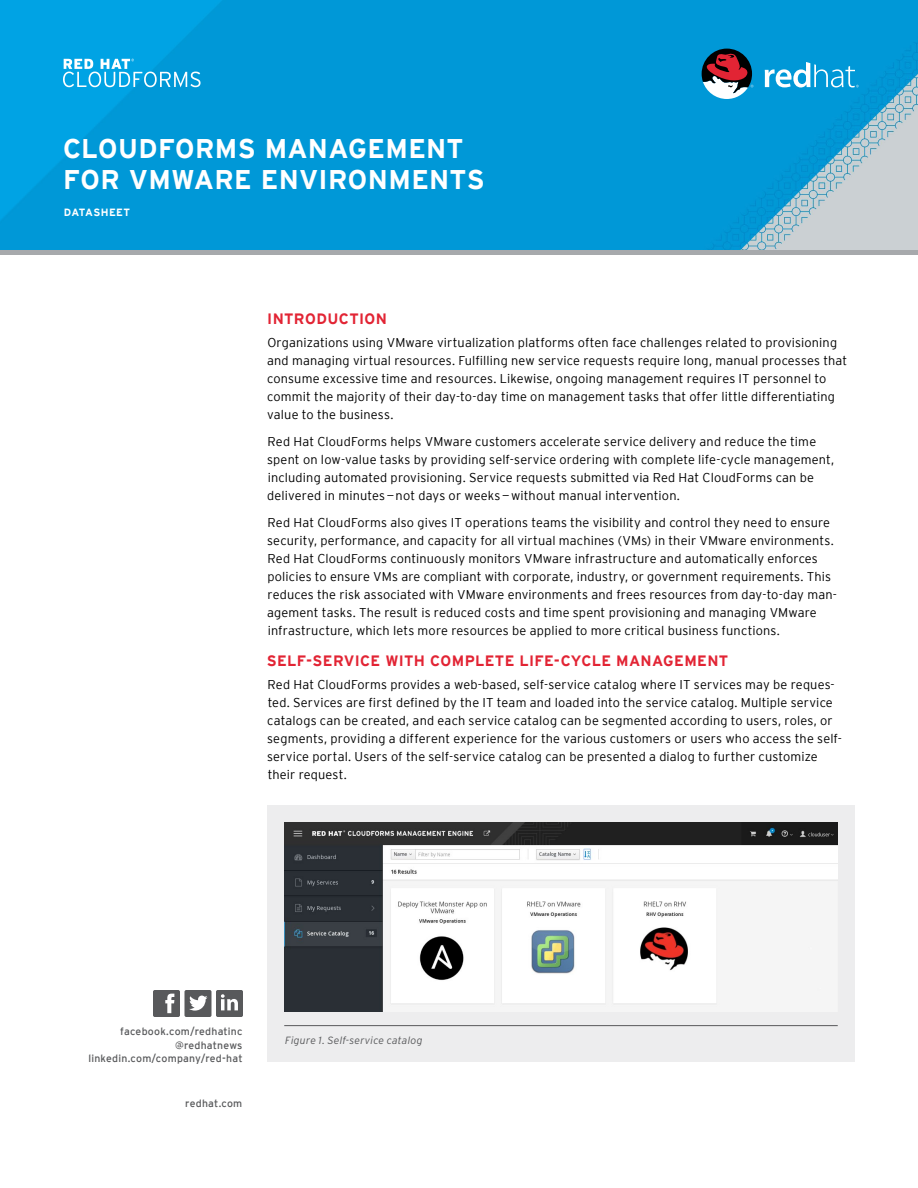
<style>
.page{position:relative;width:918px;height:1188px;background:#fff}
.page>*{position:absolute;margin:0;border:0;box-sizing:border-box;transform-origin:0 0}
.t1{font:700 27px/31.5px "Interstate";letter-spacing:.01em;color:#fff}
.t2{font:700 15px "Interstate";letter-spacing:.02em;color:#e22434}
.t3{font:300 12.75px/18px "Interstate";letter-spacing:.01em;color:#000}
.t4{font:10.5px/13.5px "Interstate";letter-spacing:.02em;color:#58595b;text-align:right}
.t5{font:italic 300 10.5px "Interstate";letter-spacing:.015em;color:#58595b}
.t6{font:700 10.5px "Interstate";letter-spacing:.035em;color:#fff}
</style>
<div class="page">
<img style="left:0;top:0;width:918px;height:250px">
<svg style="left:153px;top:990px;width:90px;height:27px"></svg>
<div style="left:267px;top:806px;width:588px;height:256px;background:#ededee"></div>
<hr style="left:284px;top:1025px;width:554px;height:1px;background:#58595b">
<img style="left:284px;top:822px;width:554px;height:190px">
<svg style="left:765px;top:62px;width:94px;height:25px"></svg>
<svg style="left:702px;top:49px;width:51px;height:50px"></svg>
<svg style="left:63px;top:59px;width:138px;height:28px;background:#3eb6e6"></svg>
<div style="left:0;top:250px;width:918px;height:5px;background:#a7a9ac"></div>
<h1 class="t1" style="left:63px;top:132px;width:423px">CLOUDFORMS MANAGEMENT<br>FOR VMWARE ENVIRONMENTS</h1>
<p class="t6" style="left:64px;top:206px;width:68px">DATASHEET</p>
<p class="t2" style="left:267px;top:310px;width:121px">INTRODUCTION</p>
<p class="t3" style="left:267px;top:333px;width:582px">Organizations using VMware virtualization platforms often face challenges related to provisioning and managing virtual resources. Fulfilling new service requests require long, manual processes that consume excessive time and resources. Likewise, ongoing management requires IT personnel to commit the majority of their day-to-day time on management tasks that offer little differentiating value to the business.</p>
<p class="t3" style="left:267px;top:432px;width:568px">Red Hat CloudForms helps VMware customers accelerate service delivery and reduce the time spent on low-value tasks by providing self-service ordering with complete life-cycle management, including automated provisioning. Service requests submitted via Red Hat CloudForms can be delivered in minutes—not days or weeks—without manual intervention.</p>
<p class="t3" style="left:267px;top:513px;width:571px">Red Hat CloudForms also gives IT operations teams the visibility and control they need to ensure security, performance, and capacity for all virtual machines (VMs) in their VMware environments.<br>Red Hat CloudForms continuously monitors VMware infrastructure and automatically enforces policies to ensure VMs are compliant with corporate, industry, or government requirements. This reduces the risk associated with VMware environments and frees resources from day-to-day man&shy;agement tasks. The result is reduced costs and time spent provisioning and managing VMware infrastructure, which lets more resources be applied to more critical business functions.</p>
<p class="t2" style="left:267px;top:652px;width:463px">SELF-SERVICE WITH COMPLETE LIFE-CYCLE MANAGEMENT</p>
<p class="t3" style="left:267px;top:675px;width:576px">Red Hat CloudForms provides a web-based, self-service catalog where IT services may be reques&shy;ted. Services are first defined by the IT team and loaded into the service catalog. Multiple service catalogs can be created, and each service catalog can be segmented according to users, roles, or segments, providing a different experience for the various customers or users who access the self&shy;service portal. Users of the self-service catalog can be presented a dialog to further customize their request.</p>
<p class="t4" style="left:88px;top:1024px;width:156px">facebook.com/redhatinc @redhatnews linkedin.com/company/red-hat</p>
<p class="t4" style="left:185px;top:1096px;width:59px">redhat.com</p>
<p class="t5" style="left:285px;top:1034px;width:139px">Figure 1. Self-service catalog</p>
</div>
